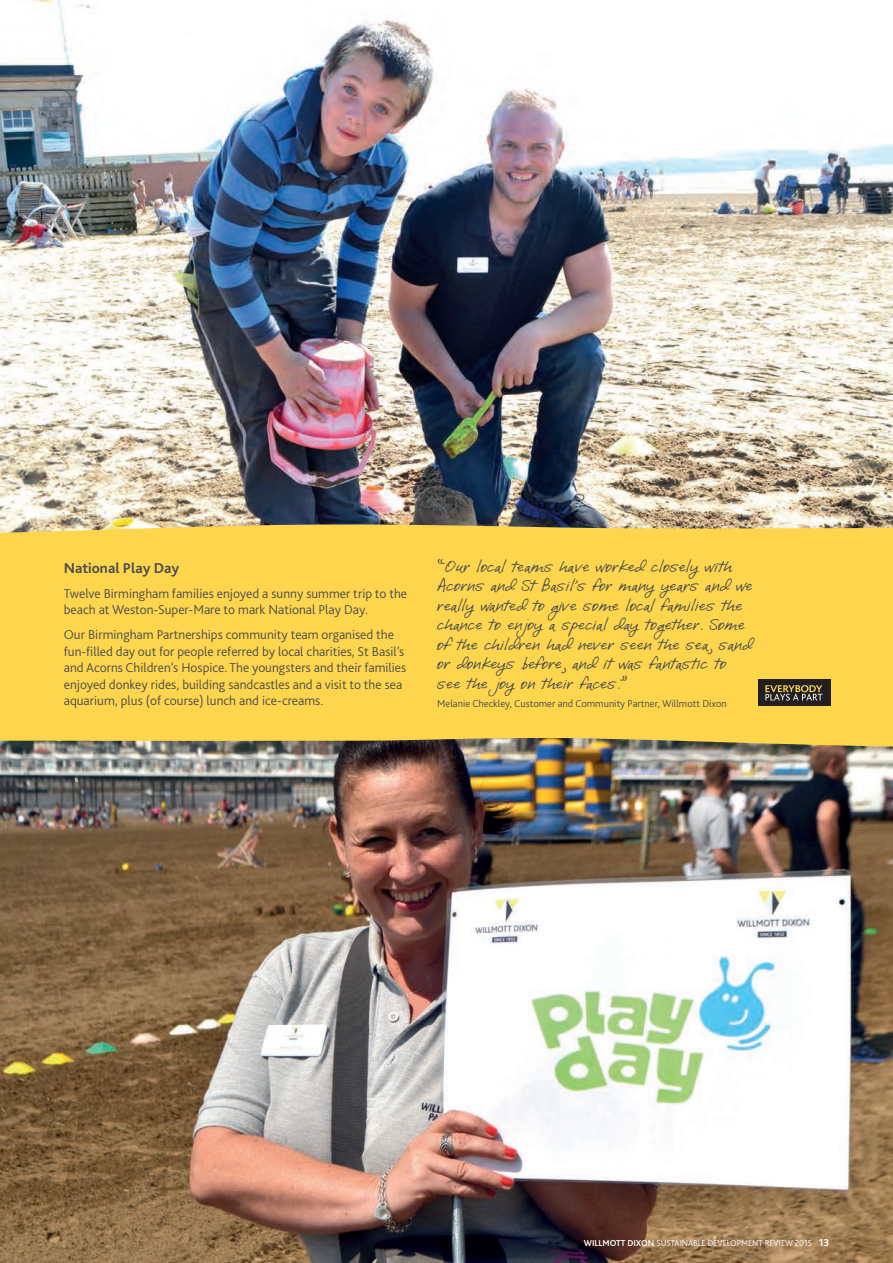
<style>
.page{position:relative;width:893px;height:1263px;background:#fff}
.page>*{position:absolute;margin:0;border:0;box-sizing:border-box;transform-origin:0 0}
.t1{font:15px/19.5px "DJBI Love Me Some Brook";color:#4b4c4d}
.t2{font:700 15px "Bliss 2";color:#4b4c4d}
.t3{font:300 13.5px/16.5px "Bliss 2";color:#4b4c4d}
.t4{font:300 10.5px "Bliss 2";color:#4b4c4d}
.t5{font:300 9px "Bliss 2";color:#fff}
.s1{font-weight:700}
.s2{font-weight:700;font-size:10.5px}
</style>
<div class="page">
<img style="left:0;top:0;width:893px;height:533px">
<img style="left:0;top:747px;width:893px;height:516px">
<div style="left:0;top:533px;width:893px;height:205px;background:#fed64d"></div>
<img style="left:1px;top:524px;width:892px;height:9px">
<img style="left:0;top:738px;width:893px;height:9px">
<div style="left:758px;top:679px;width:72px;height:27px;background:#231f20"></div>
<svg style="left:765px;top:685px;width:58px;height:15px"></svg>
<p class="t2" style="left:64px;top:558px;width:117px">National Play Day</p>
<p class="t3" style="left:64px;top:585px;width:345px">Twelve Birmingham families enjoyed a sunny summer trip to the beach at Weston-Super-Mare to mark National Play Day.</p>
<p class="t3" style="left:64px;top:626px;width:344px">Our Birmingham Partnerships community team organised the fun-filled day out for people referred by local charities, St Basil’s and Acorns Children’s Hospice. The youngsters and their families enjoyed donkey rides, building sandcastles and a visit to the sea aquarium, plus (of course) lunch and ice-creams.</p>
<p class="t1" style="left:437px;top:557px;width:317px">“Our local teams have worked closely with Acorns and St Basil’s for many years and we really wanted to give some local families the chance to enjoy a special day together. Some of the children had never seen the sea, sand or donkeys before, and it was fantastic to see the joy on their faces.”</p>
<p class="t4" style="left:437px;top:697px;width:291px">Melanie Checkley, Customer and Community Partner, Willmott Dixon</p>
<p class="t5" style="left:584px;top:1237px;width:247px"><span class="s1">WILLMOTT DIXON</span> SUSTAINABLE DEVELOPMENT REVIEW 2015 <span class="s2">13</span></p>
</div>
